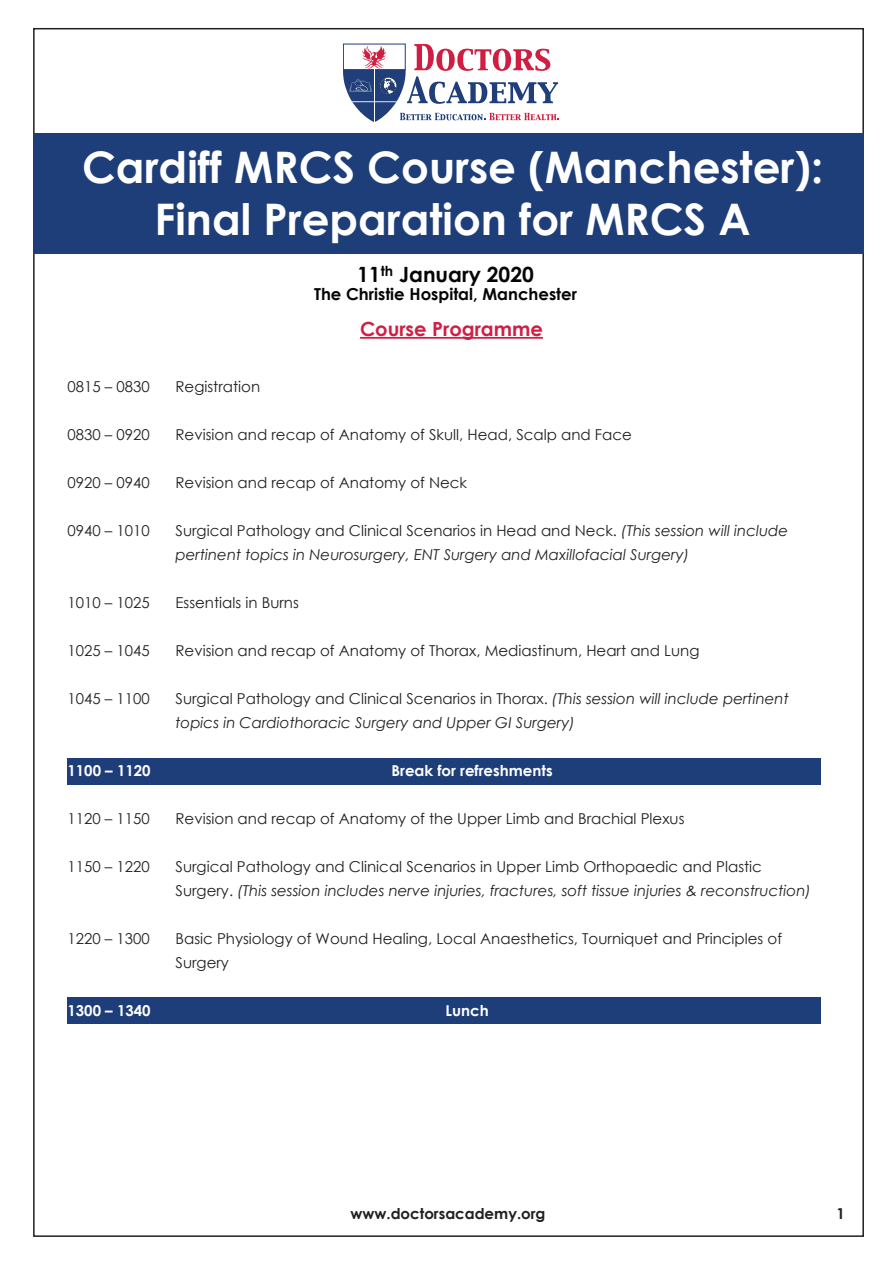
<style>
.page{position:relative;width:893px;height:1263px;background:#fff}
.page>*{position:absolute;margin:0;border:0;box-sizing:border-box;transform-origin:0 0}
.t1{font:700 43.5px/52.2px "Century Gothic";color:#fff;text-align:center}
.t2{font:700 21px "Century Gothic";color:#050504}
.t3{font:700 19.5px "Century Gothic";color:#d11e44}
.t4{font:700 16.5px "Century Gothic";color:#050504}
.t5{font:italic 15px/24px "Century Gothic";color:#231f20}
.t6{font:15px/24px "Century Gothic";color:#231f20}
.t7{font:700 15px "Century Gothic";color:#fff}
.t8{font:700 15px "Century Gothic";color:#231f20}
.s1{font-style:normal}
</style>
<div class="page">
<div style="left:33px;top:28px;width:831px;height:1209px;background:#fff;border:2px solid #231f20"></div>
<div style="left:68px;top:758px;width:752px;height:26px;background:#1e3e7a"></div>
<div style="left:68px;top:997px;width:752px;height:26px;background:#1e3e7a"></div>
<div style="left:34px;top:134px;width:829px;height:120px;background:#1e3e7a"></div>
<svg style="left:343px;top:44px;width:216px;height:78px"></svg>
<hr style="left:360px;top:337px;width:183px;height:2px;background:#d11e44">
<h1 class="t1" style="left:82px;top:139px;width:743px">Cardiff MRCS Course (Manchester):<br>Final Preparation for MRCS A</h1>
<h2 class="t2" style="left:357px;top:259px;width:178px">11<sup>th</sup> January 2020</h2>
<p class="t4" style="left:314px;top:282px;width:265px">The Christie Hospital, Manchester</p>
<h3 class="t3" style="left:360px;top:314px;width:184px">Course Programme</h3>
<p class="t6" style="left:68px;top:374px;width:84px">0815 – 0830</p>
<p class="t6" style="left:176px;top:374px;width:86px">Registration</p>
<p class="t6" style="left:68px;top:422px;width:84px">0830 – 0920</p>
<p class="t6" style="left:176px;top:422px;width:458px">Revision and recap of Anatomy of Skull, Head, Scalp and Face</p>
<p class="t6" style="left:68px;top:470px;width:84px">0920 – 0940</p>
<p class="t6" style="left:176px;top:470px;width:293px">Revision and recap of Anatomy of Neck</p>
<p class="t6" style="left:68px;top:518px;width:84px">0940 – 1010</p>
<p class="t5" style="left:175px;top:518px;width:614px"><span class="s1">Surgical Pathology and Clinical Scenarios in Head and Neck.</span> (This session will include pertinent topics in Neurosurgery, ENT Surgery and Maxillofacial Surgery)</p>
<p class="t6" style="left:67px;top:590px;width:84px">1010 – 1025</p>
<p class="t6" style="left:176px;top:590px;width:125px">Essentials in Burns</p>
<p class="t6" style="left:67px;top:638px;width:84px">1025 – 1045</p>
<p class="t6" style="left:176px;top:638px;width:525px">Revision and recap of Anatomy of Thorax, Mediastinum, Heart and Lung</p>
<p class="t6" style="left:67px;top:686px;width:84px">1045 – 1100</p>
<p class="t5" style="left:175px;top:686px;width:615px"><span class="s1">Surgical Pathology and Clinical Scenarios in Thorax.</span> (This session will include pertinent topics in Cardiothoracic Surgery and Upper GI Surgery)</p>
<p class="t7" style="left:67px;top:759px;width:85px">1100 – 1120</p>
<p class="t7" style="left:392px;top:759px;width:163px">Break for refreshments</p>
<p class="t6" style="left:67px;top:806px;width:84px">1120 – 1150</p>
<p class="t6" style="left:176px;top:806px;width:510px">Revision and recap of Anatomy of the Upper Limb and Brachial Plexus</p>
<p class="t6" style="left:67px;top:854px;width:84px">1150 – 1220</p>
<p class="t5" style="left:176px;top:854px;width:637px"><span class="s1">Surgical Pathology and Clinical Scenarios in Upper Limb Orthopaedic and Plastic<br>Surgery.</span> (This session includes nerve injuries, fractures, soft tissue injuries &amp; reconstruction)</p>
<p class="t6" style="left:68px;top:926px;width:84px">1220 – 1300</p>
<p class="t6" style="left:176px;top:926px;width:608px">Basic Physiology of Wound Healing, Local Anaesthetics, Tourniquet and Principles of<br>Surgery</p>
<p class="t7" style="left:68px;top:999px;width:85px">1300 – 1340</p>
<p class="t7" style="left:446px;top:999px;width:45px">Lunch</p>
<p class="t8" style="left:351px;top:1202px;width:196px">www.doctorsacademy.org</p>
<p class="t8" style="left:837px;top:1202px;width:10px">1</p>
</div>
